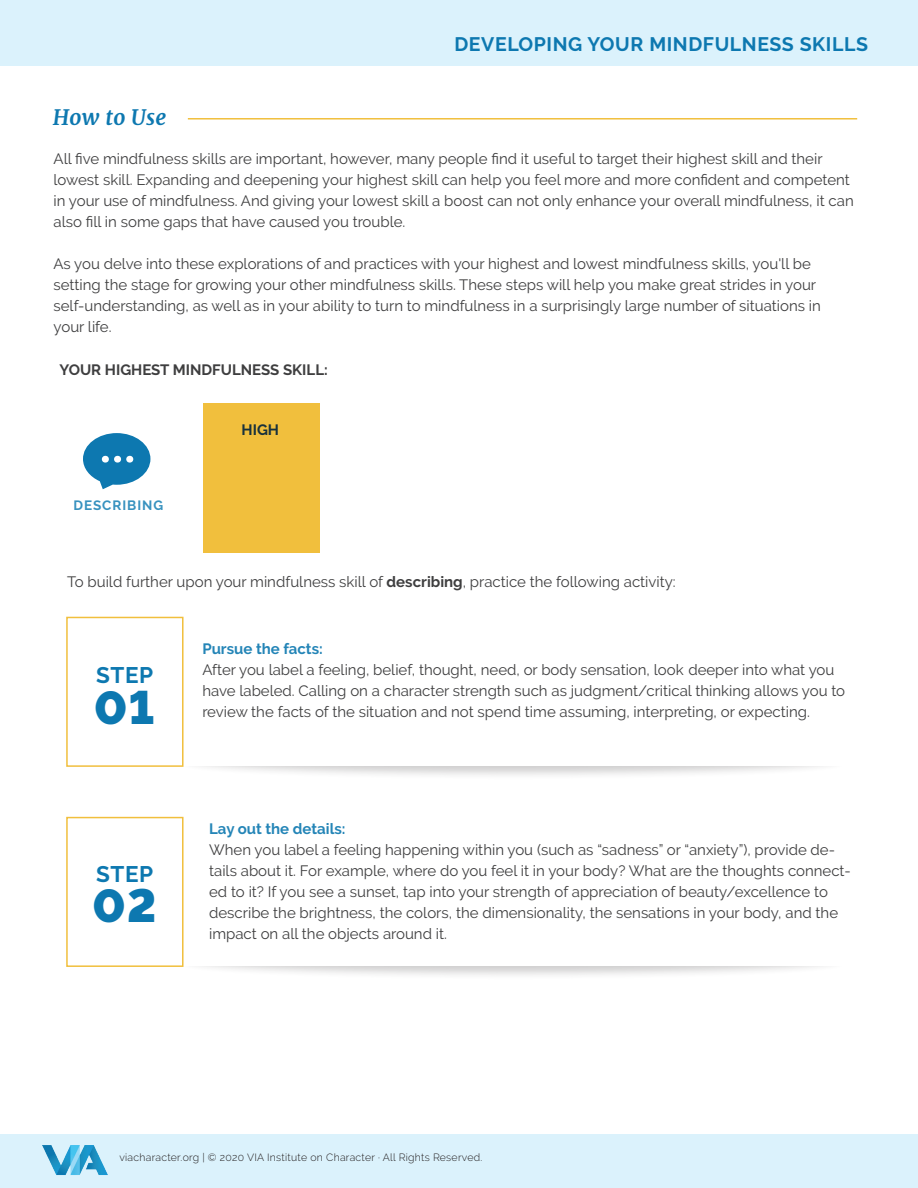
<style>
.page{position:relative;width:918px;height:1188px;background:#fff}
.page>*{position:absolute;margin:0;border:0;box-sizing:border-box;transform-origin:0 0}
.t1{font:900 46.5px "Raleway";color:#0d78b0}
.t2{font:700 22.5px "Raleway";letter-spacing:.03em;color:#0d78b0}
.t3{font:italic 700 21px "Merriweather";letter-spacing:.02em;color:#0d78b0}
.t4{font:700 19.5px "Raleway";letter-spacing:.03em;color:#0d78b0}
.t5{font:15px/21px "Raleway";color:#3e3e3f}
.t6{font:700 15px "Raleway";color:#2485b7}
.t7{font:700 15px "Raleway";color:#3e3e3f}
.t8{font:700 15px "Raleway";color:#18313c}
.t9{font:700 13.5px "Raleway";letter-spacing:.07em;color:#3892bf}
.t10{font:300 10.5px "Raleway";letter-spacing:.025em;color:#231f20}
.s1{font-weight:700}
</style>
<div class="page">
<div style="left:0;top:1134px;width:918px;height:54px;background:#dbf2fc"></div>
<div style="left:0;top:0;width:918px;height:66px;background:#dbf2fc"></div>
<img style="left:43px;top:1145px;width:65px;height:30px">
<hr style="left:188px;top:118px;width:669px;height:2px;background:#f1bf3d">
<div style="left:177px;top:938px;width:671px;height:43px;background:#231f20;opacity:.22"></div>
<div style="left:69px;top:844px;width:809px;height:122px;background:#fff"></div>
<div style="left:66px;top:817px;width:118px;height:150px;border:2px solid #f1bf3d"></div>
<div style="left:177px;top:738px;width:671px;height:43px;background:#231f20;opacity:.22"></div>
<div style="left:69px;top:644px;width:809px;height:122px;background:#fff"></div>
<div style="left:66px;top:617px;width:118px;height:150px;border:2px solid #f1bf3d"></div>
<div style="left:203px;top:403px;width:117px;height:150px;background:#f1bf3d"></div>
<svg style="left:83px;top:433px;width:67px;height:56px"></svg>
<h3 class="t3" style="left:53px;top:104px;width:115px">How to Use</h3>
<h3 class="t4" style="left:454px;top:33px;width:415px">DEVELOPING YOUR MINDFULNESS SKILLS</h3>
<p class="t5" style="left:54px;top:148px;width:802px">All five mindfulness skills are important, however, many people find it useful to target their highest skill and their lowest skill. Expanding and deepening your highest skill can help you feel more and more confident and competent in your use of mindfulness. And giving your lowest skill a boost can not only enhance your overall mindfulness, it can also fill in some gaps that have caused you trouble.</p>
<p class="t5" style="left:54px;top:253px;width:769px">As you delve into these explorations of and practices with your highest and lowest mindfulness skills, you'll be setting the stage for growing your other mindfulness skills. These steps will help you make great strides in your self-understanding, as well as in your ability to turn to mindfulness in a surprisingly large number of situations in your life.</p>
<p class="t7" style="left:60px;top:361px;width:270px">YOUR HIGHEST MINDFULNESS SKILL:</p>
<p class="t9" style="left:74px;top:498px;width:91px">DESCRIBING</p>
<p class="t8" style="left:242px;top:421px;width:39px">HIGH</p>
<p class="t5" style="left:67px;top:571px;width:610px">To build further upon your mindfulness skill of <span class="s1">describing</span>, practice the following activity:</p>
<h2 class="t2" style="left:96px;top:663px;width:59px">STEP</h2>
<h1 class="t1" style="left:94px;top:680px;width:62px">01</h1>
<h2 class="t2" style="left:96px;top:861px;width:59px">STEP</h2>
<h1 class="t1" style="left:92px;top:879px;width:65px">02</h1>
<p class="t6" style="left:202px;top:641px;width:122px">Pursue the facts:</p>
<p class="t5" style="left:202px;top:660px;width:644px">After you label a feeling, belief, thought, need, or body sensation, look deeper into what you have labeled. Calling on a character strength such as judgment/critical thinking allows you to review the facts of the situation and not spend time assuming, interpreting, or expecting.</p>
<p class="t6" style="left:209px;top:820px;width:138px">Lay out the details:</p>
<p class="t5" style="left:209px;top:839px;width:643px">When you label a feeling happening within you (such as “sadness” or “anxiety”), provide de&shy;tails about it. For example, where do you feel it in your body? What are the thoughts connect&shy;ed to it? If you see a sunset, tap into your strength of appreciation of beauty/excellence to describe the brightness, the colors, the dimensionality, the sensations in your body, and the impact on all the objects around it.</p>
<p class="t10" style="left:119px;top:1151px;width:365px">viacharacter.org | © 2020 VIA Institute on Character · All Rights Reserved.</p>
</div>
